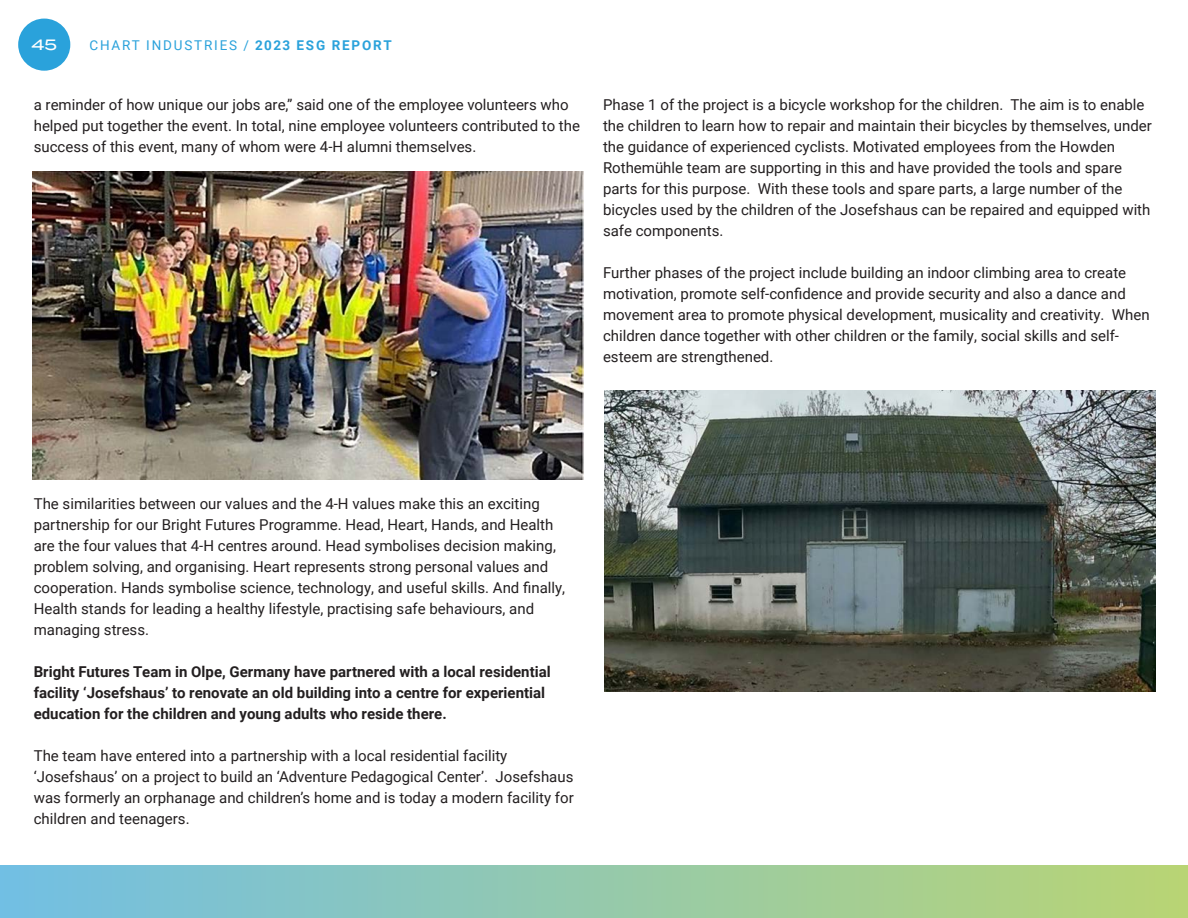
<style>
.page{position:relative;width:1188px;height:918px;background:#fff}
.page>*{position:absolute;margin:0;border:0;box-sizing:border-box;transform-origin:0 0}
.t1{font:15px/21px "Roboto";color:#231f20}
.t2{font:700 15px/21px "Roboto";color:#231f20}
.t3{font:500 15px "Termina";color:#fff}
.t4{font:13.5px "Roboto";letter-spacing:.135em;color:#2aa2db}
.s1{font-weight:700}
</style>
<div class="page">
<div style="left:18px;top:19px;width:52px;height:52px;background:#2aa2db;border-radius:50%"></div>
<img style="left:32px;top:171px;width:551px;height:308px">
<img style="left:604px;top:390px;width:552px;height:302px">
<p class="t3" style="left:31px;top:34px;width:27px">45</p>
<p class="t4" style="left:89px;top:36px;width:304px">CHART INDUSTRIES / <span class="s1">2023 ESG REPORT</span></p>
<p class="t1" style="left:34px;top:94px;width:548px">a reminder of how unique our jobs are,” said one of the employee volunteers who helped put together the event. In total, nine employee volunteers contributed to the success of this event, many of whom were 4-H alumni themselves.</p>
<p class="t1" style="left:603px;top:94px;width:550px">Phase 1 of the project is a bicycle workshop for the children. The aim is to enable the children to learn how to repair and maintain their bicycles by themselves, under the guidance of experienced cyclists. Motivated employees from the Howden Rothemühle team are supporting in this and have provided the tools and spare parts for this purpose. With these tools and spare parts, a large number of the bicycles used by the children of the Josefshaus can be repaired and equipped with safe components.</p>
<p class="t1" style="left:603px;top:262px;width:548px">Further phases of the project include building an indoor climbing area to create motivation, promote self-confidence and provide security and also a dance and movement area to promote physical development, musicality and creativity. When children dance together with other children or the family, social skills and self&shy;esteem are strengthened.</p>
<p class="t1" style="left:34px;top:493px;width:533px">The similarities between our values and the 4-H values make this an exciting partnership for our Bright Futures Programme. Head, Heart, Hands, and Health are the four values that 4-H centres around. Head symbolises decision making, problem solving, and organising. Heart represents strong personal values and cooperation. Hands symbolise science, technology, and useful skills. And finally, Health stands for leading a healthy lifestyle, practising safe behaviours, and managing stress.</p>
<p class="t2" style="left:34px;top:661px;width:519px">Bright Futures Team in Olpe, Germany have partnered with a local residential facility ‘Josefshaus’ to renovate an old building into a centre for experiential education for the children and young adults who reside there.</p>
<p class="t1" style="left:34px;top:745px;width:542px">The team have entered into a partnership with a local residential facility ‘Josefshaus’ on a project to build an ‘Adventure Pedagogical Center’. Josefshaus was formerly an orphanage and children’s home and is today a modern facility for children and teenagers.</p>
</div>
